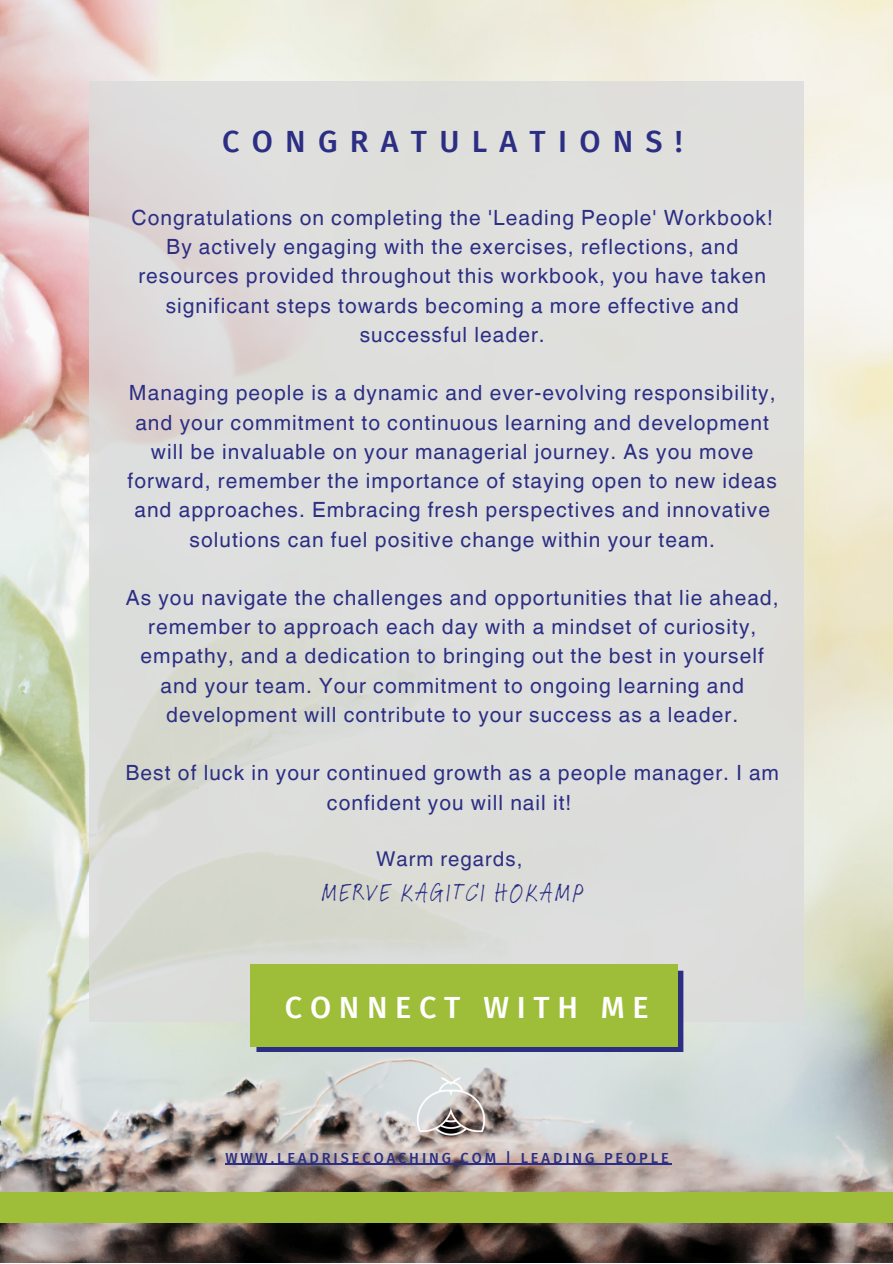
<style>
.page{position:relative;width:893px;height:1264px;background:#fff}
.page>*{position:absolute;margin:0;border:0;box-sizing:border-box;transform-origin:0 0}
.t1{font:500 30.6px "Fira Sans";letter-spacing:.4em;color:#2b2e83}
.t2{font:500 30.6px "Fira Sans";letter-spacing:.25em;color:#fff}
.t3{font:27px "Feltpen Com";letter-spacing:.05em;color:#2b2e83}
.t4{font:21px/29.2px "Helvetica World";letter-spacing:.05em;color:#2b2e83;text-align:center}
.t5{font:20.4px "Helvetica World";letter-spacing:.05em;color:#2b2e83}
.t6{font:500 14.55px "Fira Sans";letter-spacing:.2em;color:#2b2e83}
</style>
<div class="page">
<img style="left:0;top:0;width:892px;height:1262px">
<div style="left:89px;top:81px;width:714px;height:940px;background:#dbdbdb"></div>
<svg style="left:256px;top:970px;width:427px;height:82px;background:#3e4676"></svg>
<div style="left:250px;top:964px;width:427px;height:82px;background:#9ebe39"></div>
<div style="left:0;top:1192px;width:892px;height:30px;background:#9ebe39"></div>
<img style="left:333px;top:1077px;width:247px;height:62px">
<hr style="left:225px;top:1163px;width:274px;height:1px;background:#2b2e83">
<hr style="left:499px;top:1163px;width:32px;height:1px;background:#2b2e83">
<hr style="left:531px;top:1163px;width:140px;height:1px;background:#2b2e83">
<p class="t1" style="left:222px;top:124px;width:461px">CONGRATULATIONS!</p>
<p class="t4" style="left:131px;top:203px;width:643px">Congratulations on completing the 'Leading People' Workbook!<br>By actively engaging with the exercises, reflections, and resources provided throughout this workbook, you have taken significant steps towards becoming a more effective and successful leader.</p>
<p class="t4" style="left:127px;top:378px;width:651px">Managing people is a dynamic and ever-evolving responsibility, and your commitment to continuous learning and development will be invaluable on your managerial journey. As you move forward, remember the importance of staying open to new ideas and approaches. Embracing fresh perspectives and innovative solutions can fuel positive change within your team.</p>
<p class="t4" style="left:126px;top:583px;width:654px">As you navigate the challenges and opportunities that lie ahead, remember to approach each day with a mindset of curiosity, empathy, and a dedication to bringing out the best in yourself and your team. Your commitment to ongoing learning and development will contribute to your success as a leader.</p>
<p class="t4" style="left:125px;top:758px;width:655px">Best of luck in your continued growth as a people manager. I am confident you will nail it!</p>
<p class="t5" style="left:376px;top:846px;width:148px">Warm regards,</p>
<p class="t3" style="left:321px;top:873px;width:264px">MERVE KAGITCI HOKAMP</p>
<p class="t2" style="left:285px;top:989px;width:365px">CONNECT WITH ME</p>
<p class="t6" style="left:225px;top:1148px;width:445px">WWW.LEADRISECOACHING.COM | LEADING PEOPLE</p>
</div>
